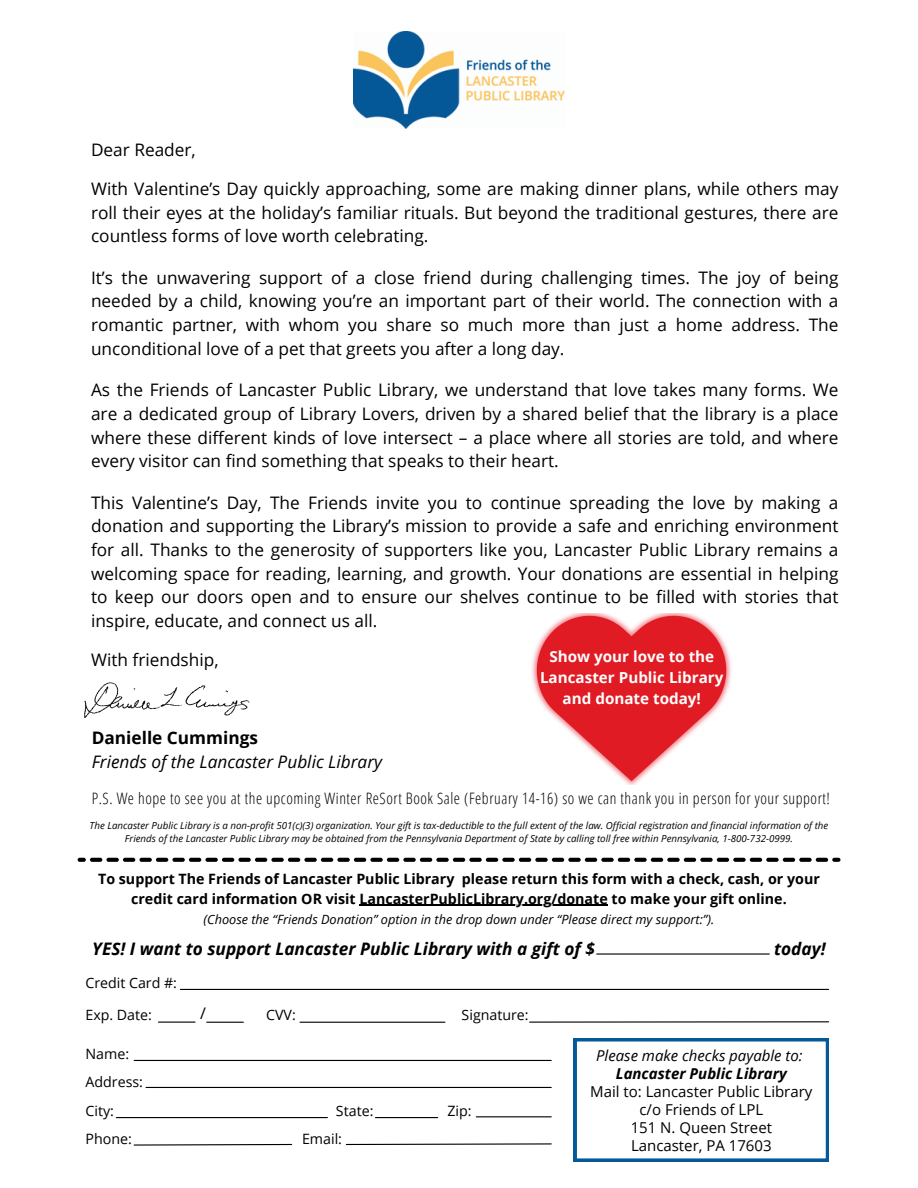
<style>
.page{position:relative;width:918px;height:1188px;background:#fff}
.page>*{position:absolute;margin:0;border:0;box-sizing:border-box;transform-origin:0 0}
.t1{font:17.25px/23.7px "Open Sans";color:#000;text-align:justify}
.t2{font:italic 700 17.25px "Open Sans";color:#000}
.t3{font:italic 17.25px "Open Sans";color:#000}
.t4{font:700 17.25px "Open Sans";color:#000}
.t5{font:15.9px "Open Sans";color:#000}
.t6{font:300 15.75px "Open Sans Condensed";letter-spacing:.035em;color:#000}
.t7{font:700 15.15px/20.9px "Open Sans";color:#fff;text-align:center}
.t8{font:15px/18px "Open Sans";color:#000;text-align:center}
.t9{font:italic 15px "Open Sans";color:#000}
.t10{font:italic 700 15px "Open Sans";color:#000}
.t11{font:700 14.25px/19.8px "Open Sans";color:#000;text-align:center}
.t12{font:14.25px/28px "Open Sans";color:#000}
.t13{font:italic 12.75px "Open Sans";color:#000}
.t14{font:italic 9.75px/13px "Open Sans";color:#000;text-align:center}
</style>
<div class="page">
<svg style="left:78px;top:858px;width:762px;height:4px"></svg>
<svg style="left:574px;top:1038px;width:255px;height:124px"></svg>
<hr style="left:530px;top:1021px;width:299px;height:2px;background:#000">
<img style="left:353px;top:32px;width:212px;height:96px">
<hr style="left:180px;top:989px;width:649px;height:1px;background:#000">
<hr style="left:300px;top:1022px;width:145px;height:1px;background:#000">
<hr style="left:158px;top:1022px;width:37px;height:1px;background:#000">
<hr style="left:207px;top:1022px;width:36px;height:1px;background:#000">
<img style="left:532px;top:614px;width:199px;height:171px">
<hr style="left:134px;top:1060px;width:417px;height:1px;background:#000">
<hr style="left:146px;top:1087px;width:405px;height:1px;background:#000">
<hr style="left:116px;top:1117px;width:211px;height:1px;background:#000">
<hr style="left:476px;top:1116px;width:75px;height:1px;background:#000">
<hr style="left:375px;top:1117px;width:63px;height:1px;background:#000">
<svg style="left:133px;top:1143px;width:160px;height:3px"></svg>
<svg style="left:345px;top:1143px;width:207px;height:3px"></svg>
<hr style="left:360px;top:904px;width:248px;height:2px;background:#000">
<hr style="left:597px;top:953px;width:172px;height:2px;background:#000">
<img style="left:84px;top:682px;width:166px;height:36px">
<p class="t1" style="left:91px;top:137px;width:106px">Dear Reader,</p>
<p class="t1" style="left:91px;top:176px;width:749px">With Valentine’s Day quickly approaching, some are making dinner plans, while others may roll their eyes at the holiday’s familiar rituals. But beyond the traditional gestures, there are countless forms of love worth celebrating.</p>
<p class="t1" style="left:91px;top:265px;width:749px">It’s the unwavering support of a close friend during challenging times. The joy of being needed by a child, knowing you’re an important part of their world. The connection with a romantic partner, with whom you share so much more than just a home address. The unconditional love of a pet that greets you after a long day.</p>
<p class="t1" style="left:91px;top:378px;width:749px">As the Friends of Lancaster Public Library, we understand that love takes many forms. We are a dedicated group of Library Lovers, driven by a shared belief that the library is a place where these different kinds of love intersect – a place where all stories are told, and where every visitor can find something that speaks to their heart.</p>
<p class="t1" style="left:91px;top:490px;width:749px">This Valentine’s Day, The Friends invite you to continue spreading the love by making a donation and supporting the Library’s mission to provide a safe and enriching environment for all. Thanks to the generosity of supporters like you, Lancaster Public Library remains a welcoming space for reading, learning, and growth. Your donations are essential in helping to keep our doors open and to ensure our shelves continue to be filled with stories that inspire, educate, and connect us all.</p>
<p class="t1" style="left:91px;top:648px;width:129px">With friendship,</p>
<p class="t7" style="left:540px;top:646px;width:185px">Show your love to the<br>Lancaster Public Library and donate today!</p>
<p class="t4" style="left:92px;top:726px;width:168px">Danielle Cummings</p>
<p class="t3" style="left:92px;top:750px;width:292px">Friends of the Lancaster Public Library</p>
<p class="t6" style="left:92px;top:787px;width:740px">P.S. We hope to see you at the upcoming Winter ReSort Book Sale (February 14-16) so we can thank you in person for your support!</p>
<p class="t14" style="left:90px;top:818px;width:740px">The Lancaster Public Library is a non-profit 501(c)(3) organization. Your gift is tax-deductible to the full extent of the law. Official registration and financial information of the<br>Friends of the Lancaster Public Library may be obtained from the Pennsylvania Department of State by calling toll free within Pennsylvania, 1-800-732-0999.</p>
<p class="t11" style="left:98px;top:868px;width:723px">To support The Friends of Lancaster Public Library please return this form with a check, cash, or your credit card information OR visit LancasterPublicLibrary.org/donate to make your gift online.</p>
<p class="t13" style="left:204px;top:911px;width:512px">(Choose the “Friends Donation” option in the drop down under “Please direct my support:”).</p>
<p class="t2" style="left:92px;top:936px;width:504px">YES! I want to support Lancaster Public Library with a gift of $</p>
<p class="t2" style="left:774px;top:936px;width:53px">today!</p>
<p class="t12" style="left:85px;top:968px;width:93px">Credit Card #:</p>
<p class="t12" style="left:85px;top:1000px;width:68px">Exp. Date:</p>
<p class="t12" style="left:266px;top:1000px;width:31px">CVV:</p>
<p class="t12" style="left:462px;top:1000px;width:68px">Signature:</p>
<p class="t5" style="left:200px;top:1003px;width:7px">/</p>
<p class="t12" style="left:85px;top:1040px;width:59px">Name:<br>Address:<br>City:</p>
<p class="t12" style="left:336px;top:1096px;width:39px">State:</p>
<p class="t12" style="left:448px;top:1096px;width:26px">Zip:</p>
<p class="t12" style="left:85px;top:1124px;width:48px">Phone:</p>
<p class="t12" style="left:302px;top:1124px;width:42px">Email:</p>
<p class="t9" style="left:596px;top:1045px;width:208px">Please make checks payable to:</p>
<p class="t10" style="left:616px;top:1063px;width:172px">Lancaster Public Library</p>
<p class="t8" style="left:590px;top:1082px;width:224px">Mail to: Lancaster Public Library c/o Friends of LPL<br>151 N. Queen Street<br>Lancaster, PA 17603</p>
</div>
